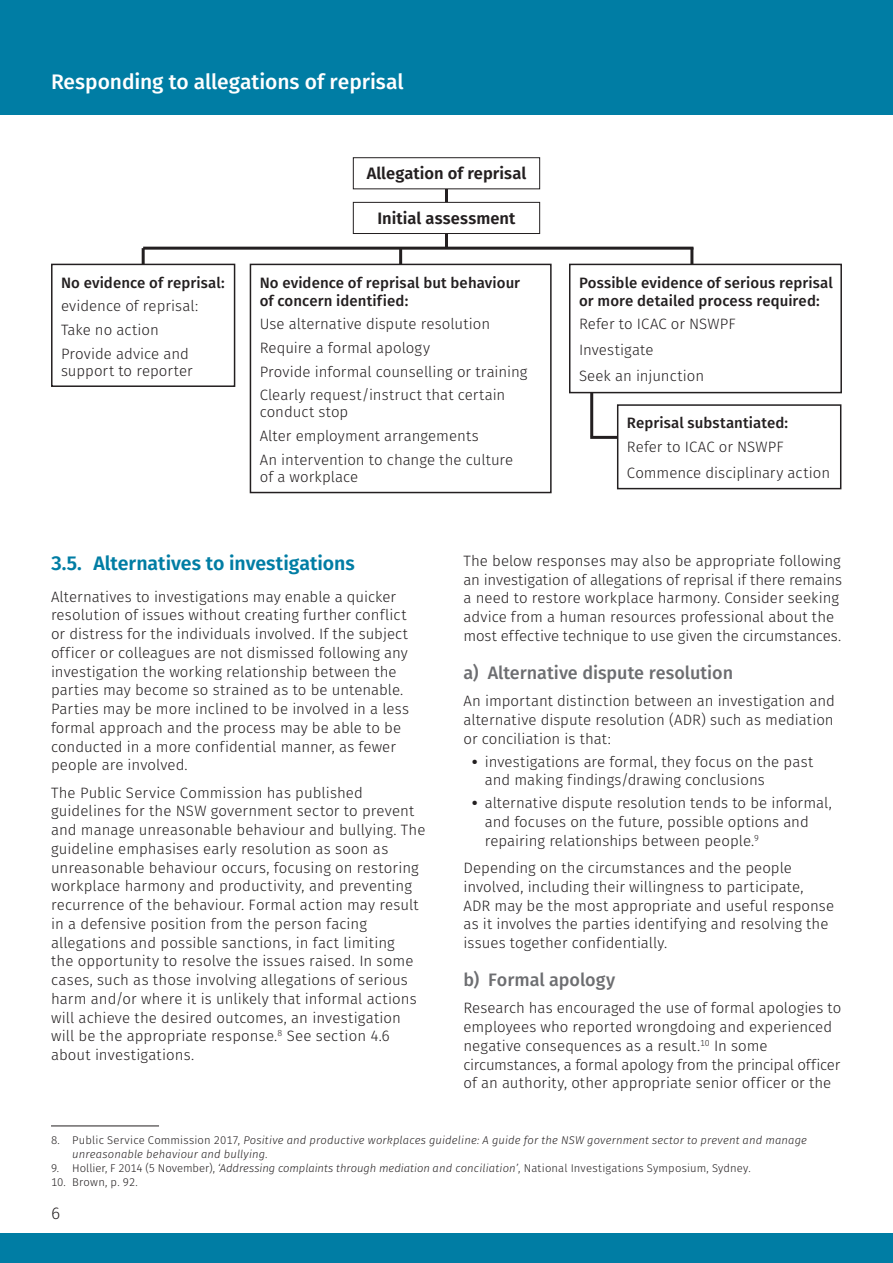
<style>
.page{position:relative;width:893px;height:1263px;background:#fff}
.page>*{position:absolute;margin:0;border:0;box-sizing:border-box;transform-origin:0 0}
.t1{font:500 21px "Fira Sans";letter-spacing:-.005em;color:#fff}
.t2{font:600 19.5px "Fira Sans";letter-spacing:-.005em;color:#007da4}
.t3{font:500 18px "Fira Sans";letter-spacing:-.005em;color:#6d6e71}
.t4{font:600 16.5px "Fira Sans";letter-spacing:.005em;color:#231f20}
.t5{font:300 16.5px "Fira Sans";color:#231f20}
.t6{font:300 15px/18.8px "Fira Sans";letter-spacing:.005em;color:#231f20}
.t7{font:500 15px/18px "Fira Sans";letter-spacing:.005em;color:#231f20}
.t8{font:italic 300 11.25px/13.5px "Fira Sans";letter-spacing:.015em;color:#231f20}
.t9{font:300 11.25px "Fira Sans";letter-spacing:.01em;color:#231f20}
.s1{font-weight:800}
.s2{font-style:normal}
.s3{font-style:italic}
</style>
<div class="page">
<div style="left:0;top:0;width:893px;height:115px;background:#007da4"></div>
<div style="left:0;top:1233px;width:893px;height:30px;background:#007da4"></div>
<hr style="left:51px;top:1125px;width:108px;height:1px;background:#231f20">
<hr style="left:445px;top:170px;width:3px;height:78px;background:#231f20">
<div style="left:353px;top:158px;width:187px;height:31px;background:#fff"></div>
<div style="left:353px;top:157px;width:187px;height:32px;border:1px solid #231f20"></div>
<div style="left:617px;top:404px;width:224px;height:85px;border:2px solid #231f20"></div>
<hr style="left:142px;top:248px;width:3px;height:20px;background:#231f20">
<hr style="left:399px;top:248px;width:3px;height:19px;background:#231f20">
<hr style="left:690px;top:248px;width:3px;height:19px;background:#231f20">
<hr style="left:590px;top:391px;width:3px;height:45px;background:#231f20">
<hr style="left:590px;top:436px;width:27px;height:3px;background:#231f20">
<hr style="left:143px;top:247px;width:550px;height:3px;background:#231f20">
<div style="left:353px;top:202px;width:187px;height:31px;background:#fff"></div>
<div style="left:353px;top:202px;width:187px;height:32px;border:1px solid #231f20"></div>
<div style="left:250px;top:264px;width:302px;height:229px;border:2px solid #231f20"></div>
<div style="left:52px;top:264px;width:183px;height:122px;background:#fff"></div>
<div style="left:51px;top:264px;width:184px;height:123px;border:2px solid #231f20"></div>
<div style="left:569px;top:264px;width:273px;height:129px;border:2px solid #231f20"></div>
<h1 class="t1" style="left:51px;top:65px;width:354px">Responding to allegations of reprisal</h1>
<p class="t4" style="left:367px;top:160px;width:161px">Allegation of reprisal</p>
<p class="t7" style="left:61px;top:273px;width:165px">No evidence of reprisal:</p>
<p class="t6" style="left:61px;top:294px;width:139px;line-height:23.7px">evidence of reprisal:<br>Take no action<br>Provide advice and</p>
<p class="t6" style="left:61px;top:361px;width:133px">support to reporter</p>
<p class="t4" style="left:377px;top:204px;width:139px">Initial assessment</p>
<p class="t7" style="left:260px;top:273px;width:262px">No evidence of reprisal but behaviour of concern identified:</p>
<p class="t6" style="left:260px;top:312px;width:269px;line-height:23.7px">Use alternative dispute resolution Require a formal apology<br>Provide informal counselling or training Clearly request/instruct that certain</p>
<p class="t6" style="left:260px;top:400px;width:255px;line-height:23.7px">conduct stop<br>Alter employment arrangements<br>An intervention to change the culture</p>
<p class="t6" style="left:260px;top:467px;width:100px">of a workplace</p>
<p class="t7" style="left:579px;top:273px;width:255px">Possible evidence of serious reprisal or more detailed process required:</p>
<p class="t6" style="left:579px;top:311px;width:158px;line-height:25.8px">Refer to ICAC or NSWPF<br>Investigate<br>Seek an injunction</p>
<p class="t7" style="left:627px;top:413px;width:163px">Reprisal substantiated:</p>
<p class="t6" style="left:627px;top:434px;width:205px;line-height:25.8px">Refer to ICAC or NSWPF<br>Commence disciplinary action</p>
<h2 class="t2" style="left:51px;top:547px;width:305px">3.5. Alternatives to investigations</h2>
<p class="t6" style="left:51px;top:587px;width:360px">Alternatives to investigations may enable a quicker resolution of issues without creating further conflict or distress for the individuals involved. If the subject officer or colleagues are not dismissed following any investigation the working relationship between the parties may become so strained as to be untenable.<br>Parties may be more inclined to be involved in a less formal approach and the process may be able to be conducted in a more confidential manner, as fewer people are involved.</p>
<p class="t6" style="left:51px;top:783px;width:376px">The Public Service Commission has published guidelines for the NSW government sector to prevent and manage unreasonable behaviour and bullying. The guideline emphasises early resolution as soon as unreasonable behaviour occurs, focusing on restoring workplace harmony and productivity, and preventing recurrence of the behaviour. Formal action may result in a defensive position from the person facing allegations and possible sanctions, in fact limiting<br>the opportunity to resolve the issues raised. In some cases, such as those involving allegations of serious harm and/or where it is unlikely that informal actions will achieve the desired outcomes, an investigation will be the appropriate response.<sup>8</sup> See section 4.6 about investigations.</p>
<p class="t6" style="left:463px;top:551px;width:380px">The below responses may also be appropriate following an investigation of allegations of reprisal if there remains a need to restore workplace harmony. Consider seeking advice from a human resources professional about the most effective technique to use given the circumstances.</p>
<p class="t3" style="left:463px;top:658px;width:271px">a) Alternative dispute resolution</p>
<p class="t6" style="left:463px;top:691px;width:373px;text-align:justify">An important distinction between an investigation and alternative dispute resolution (ADR) such as mediation or conciliation is that:</p>
<p class="t6" style="left:485px;top:752px;width:330px;text-indent:-13px"><span class="s1">•</span> investigations are formal, they focus on the past and making findings/drawing conclusions</p>
<p class="t6" style="left:485px;top:794px;width:349px;text-indent:-13px"><span class="s1">•</span> alternative dispute resolution tends to be informal, and focuses on the future, possible options and repairing relationships between people.<sup>9</sup></p>
<p class="t6" style="left:463px;top:858px;width:372px">Depending on the circumstances and the people involved, including their willingness to participate, ADR may be the most appropriate and useful response as it involves the parties identifying and resolving the issues together confidentially.</p>
<p class="t3" style="left:463px;top:965px;width:153px">b) Formal apology</p>
<p class="t6" style="left:463px;top:999px;width:379px">Research has encouraged the use of formal apologies to employees who reported wrongdoing and experienced negative consequences as a result.<sup>10</sup> In some circumstances, a formal apology from the principal officer of an authority, other appropriate senior officer or the</p>
<p class="t8" style="left:72px;top:1134px;width:736px;text-indent:-21px"><span class="s2">8. Public Service Commission 2017,</span> Positive and productive workplaces guideline: A guide for the NSW government sector to prevent and manage unreasonable behaviour and bullying<span class="s2">.</span></p>
<p class="t9" style="left:51px;top:1160px;width:701px">9. Hollier, F 2014 (5 November), <span class="s3">‘Addressing complaints through mediation and conciliation’</span>, National Investigations Symposium, Sydney.</p>
<p class="t9" style="left:51px;top:1174px;width:88px">10. Brown, p. 92.</p>
<p class="t5" style="left:51px;top:1201px;width:11px">6</p>
</div>
